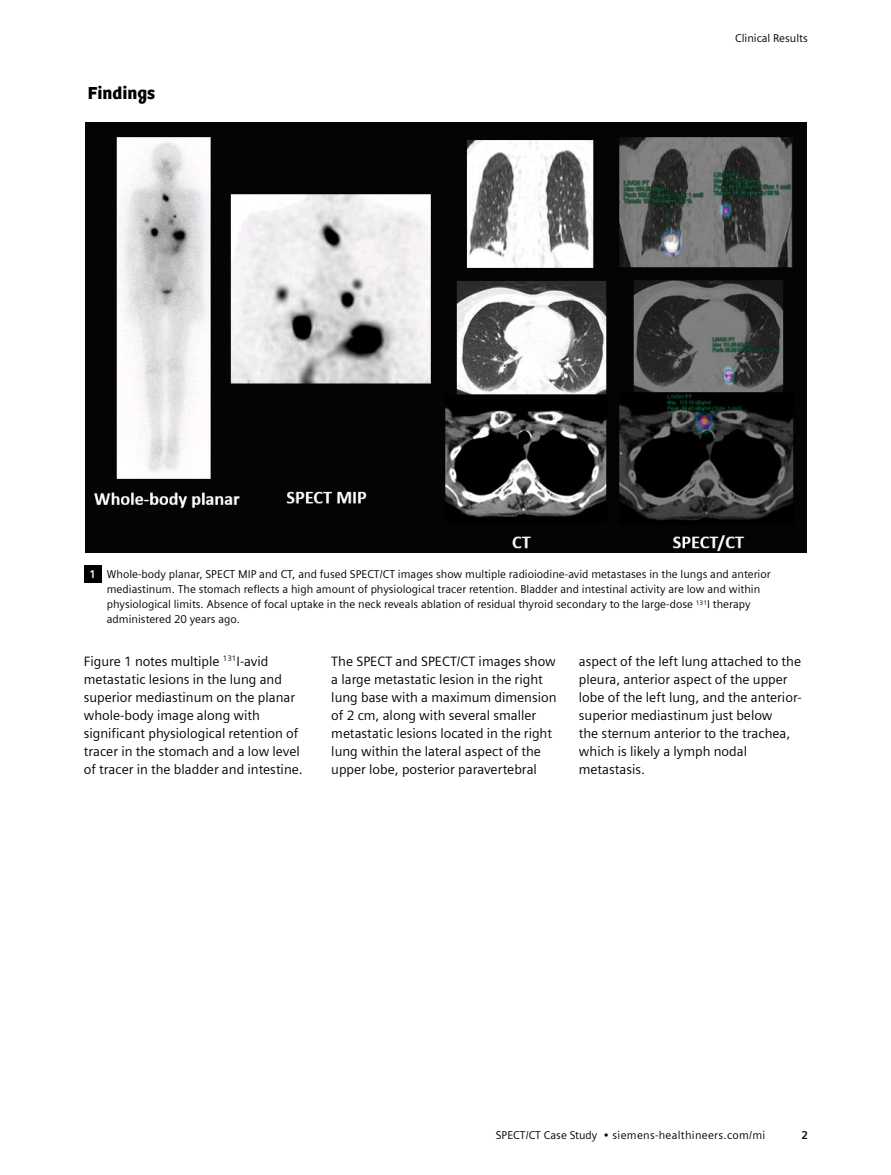
<style>
.page{position:relative;width:891px;height:1175px;background:#fff}
.page>*{position:absolute;margin:0;border:0;box-sizing:border-box;transform-origin:0 0}
.t1{font:18px "SH Bree Headline Regular";color:#000}
.t2{font:13.5px/18px "Siemens Sans";color:#000}
.t3{font:11.25px/15px "Siemens Sans";color:#000}
.t4{font:11.25px "Siemens Sans";letter-spacing:.025em;color:#000}
.t5{font:700 11.25px "Siemens Sans";color:#000}
.s1{font-weight:700;color:#fff}
</style>
<div class="page">
<div style="left:84px;top:565px;width:17px;height:17px;background:#000"></div>
<img style="left:85px;top:123px;width:722px;height:430px">
<h1 class="t1" style="left:88px;top:79px;width:69px">Findings</h1>
<p class="t3" style="left:735px;top:31px;width:74px">Clinical Results</p>
<p class="t3" style="left:107px;top:567px;width:665px;text-indent:-17px"><span class="s1">1</span> Whole-body planar, SPECT MIP and CT, and fused SPECT/CT images show multiple radioiodine-avid metastases in the lungs and anterior mediastinum. The stomach reflects a high amount of physiological tracer retention. Bladder and intestinal activity are low and within physiological limits. Absence of focal uptake in the neck reveals ablation of residual thyroid secondary to the large-dose <sup>131</sup>I therapy administered 20 years ago.</p>
<p class="t2" style="left:84px;top:652px;width:221px">Figure 1 notes multiple <sup>131</sup>I-avid metastatic lesions in the lung and superior mediastinum on the planar whole-body image along with significant physiological retention of tracer in the stomach and a low level of tracer in the bladder and intestine.</p>
<p class="t2" style="left:331px;top:652px;width:227px">The SPECT and SPECT/CT images show a large metastatic lesion in the right lung base with a maximum dimension of 2 cm, along with several smaller metastatic lesions located in the right lung within the lateral aspect of the upper lobe, posterior paravertebral</p>
<p class="t2" style="left:579px;top:652px;width:224px">aspect of the left lung attached to the pleura, anterior aspect of the upper lobe of the left lung, and the anterior&shy;superior mediastinum just below<br>the sternum anterior to the trachea, which is likely a lymph nodal metastasis.</p>
<p class="t4" style="left:496px;top:1129px;width:271px">SPECT/CT Case Study • siemens-healthineers.com/mi</p>
<p class="t5" style="left:801px;top:1129px;width:8px">2</p>
</div>
